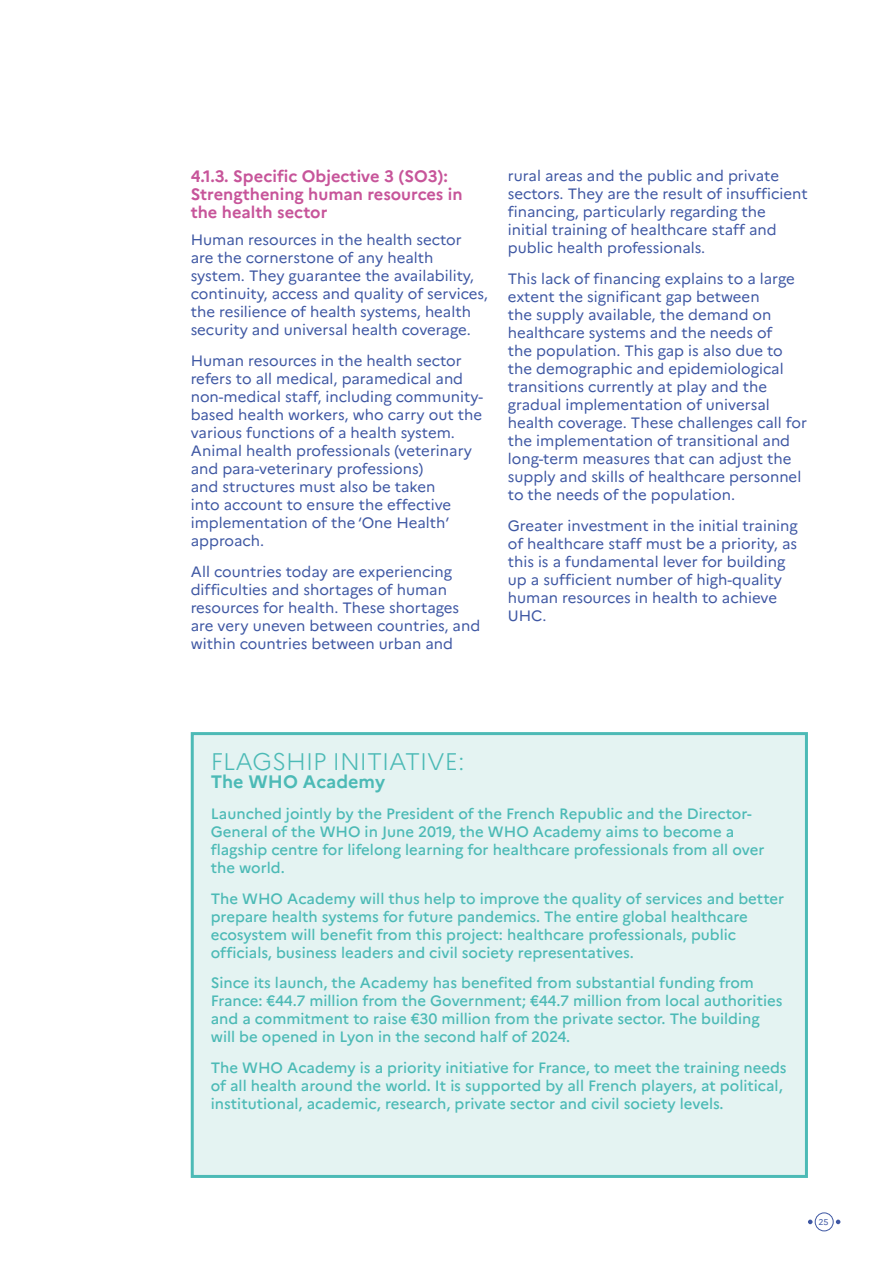
<style>
.page{position:relative;width:893px;height:1263px;background:#fff}
.page>*{position:absolute;margin:0;border:0;box-sizing:border-box;transform-origin:0 0}
.corps_texte{font:300 24px "Marianne";color:#4cbab6}
.corps_texte-2{font:700 18px "Marianne";color:#4cbab6}
.H4{font:700 16.5px/18px "Marianne";color:#c7559a}
.corps_texte-3{font:15px/18px "Marianne";color:#3e57a3}
.corps_texte-4{font:500 15px/18px "Marianne";color:#4cbab6}
.t1{font:8.4px "Marianne";color:#3e57a3}
</style>
<div class="page">
<div style="left:815px;top:1213px;width:18px;height:18px;border:1px solid #3e57a3;border-radius:50%"></div>
<svg style="left:836px;top:1219px;width:4px;height:5px"></svg>
<svg style="left:808px;top:1219px;width:4px;height:5px"></svg>
<div style="left:192px;top:734px;width:614px;height:442px;background:#e4f3f2"></div>
<div style="left:191px;top:732px;width:617px;height:446px;border:3px solid #4cbab6"></div>
<h4 class="H4" style="left:191px;top:168px;width:273px">4.1.3. Specific Objective 3 (SO3):<br>Strengthening human resources in the health sector</h4>
<p class="corps_texte-3" style="left:191px;top:231px;width:299px">Human resources in the health sector are the cornerstone of any health system. They guarantee the availability, continuity, access and quality of services, the resilience of health systems, health security and universal health coverage.</p>
<p class="corps_texte-3" style="left:191px;top:351px;width:294px">Human resources in the health sector refers to all medical, paramedical and non-medical staff, including community&shy;based health workers, who carry out the various functions of a health system.<br>Animal health professionals (veterinary and para-veterinary professions)<br>and structures must also be taken<br>into account to ensure the effective implementation of the ‘One Health’ approach.</p>
<p class="corps_texte-3" style="left:191px;top:562px;width:291px">All countries today are experiencing difficulties and shortages of human resources for health. These shortages are very uneven between countries, and within countries between urban and</p>
<p class="corps_texte-3" style="left:508px;top:167px;width:302px">rural areas and the public and private sectors. They are the result of insufficient financing, particularly regarding the initial training of healthcare staff and public health professionals.</p>
<p class="corps_texte-3" style="left:508px;top:270px;width:301px">This lack of financing explains to a large extent the significant gap between<br>the supply available, the demand on healthcare systems and the needs of<br>the population. This gap is also due to the demographic and epidemiological transitions currently at play and the gradual implementation of universal health coverage. These challenges call for the implementation of transitional and long-term measures that can adjust the supply and skills of healthcare personnel to the needs of the population.</p>
<p class="corps_texte-3" style="left:508px;top:516px;width:292px">Greater investment in the initial training of healthcare staff must be a priority, as this is a fundamental lever for building up a sufficient number of high-quality human resources in health to achieve UHC.</p>
<p class="corps_texte" style="left:211px;top:747px;width:255px">FLAGSHIP INITIATIVE:</p>
<p class="corps_texte-2" style="left:211px;top:771px;width:176px">The WHO Academy</p>
<p class="corps_texte-4" style="left:211px;top:804px;width:555px">Launched jointly by the President of the French Republic and the Director-General of the WHO in June 2019, the WHO Academy aims to become a flagship centre for lifelong learning for healthcare professionals from all over the world.</p>
<p class="corps_texte-4" style="left:211px;top:889px;width:575px">The WHO Academy will thus help to improve the quality of services and better prepare health systems for future pandemics. The entire global healthcare ecosystem will benefit from this project: healthcare professionals, public officials, business leaders and civil society representatives.</p>
<p class="corps_texte-4" style="left:211px;top:974px;width:573px">Since its launch, the Academy has benefited from substantial funding from France: €44.7 million from the Government; €44.7 million from local authorities and a commitment to raise €30 million from the private sector. The building will be opened in Lyon in the second half of 2024.</p>
<p class="corps_texte-4" style="left:211px;top:1059px;width:577px">The WHO Academy is a priority initiative for France, to meet the training needs of all health around the world. It is supported by all French players, at political, institutional, academic, research, private sector and civil society levels.</p>
<p class="t1" style="left:819px;top:1217px;width:11px">25</p>
</div>
